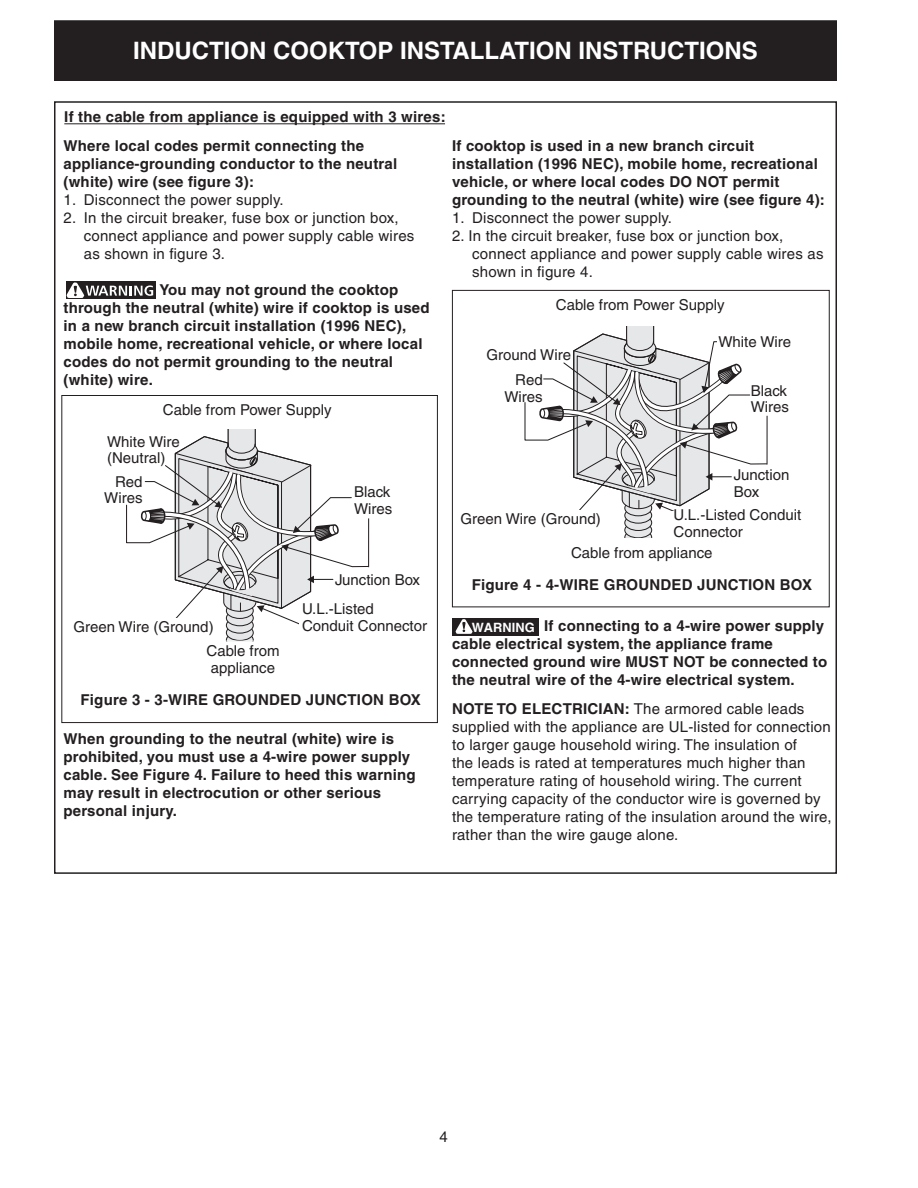
<style>
.page{position:relative;width:918px;height:1188px;background:#fff}
.page>*{position:absolute;margin:0;border:0;box-sizing:border-box;transform-origin:0 0}
.t1{font:700 24px "Helvetica";color:#fff}
.t2{font:700 15px/18px "Helvetica";letter-spacing:.015em;color:#231f20}
.t3{font:15px/18px "Helvetica";letter-spacing:.015em;color:#231f20}
.s1{font-size:12.9px;color:#fff}
.s2{font-weight:700}
</style>
<div class="page">
<div style="left:55px;top:21px;width:781px;height:59px;background:#231f20"></div>
<div style="left:54px;top:20px;width:783px;height:61px;border:2px solid #231f20"></div>
<svg style="left:153px;top:282px;width:2px;height:17px"></svg>
<svg style="left:66px;top:282px;width:87px;height:17px"></svg>
<hr style="left:64px;top:123px;width:381px;height:1px;background:#231f20">
<svg style="left:126px;top:429px;width:243px;height:212px"></svg>
<div style="left:61px;top:395px;width:377px;height:328px;border:1px solid #231f20"></div>
<div style="left:300px;top:618px;width:32px;height:16px;background:#fff"></div>
<div style="left:148px;top:618px;width:32px;height:16px;background:#fff"></div>
<div style="left:452px;top:618px;width:87px;height:17px;background:#231f20"></div>
<svg style="left:455px;top:619px;width:16px;height:15px"></svg>
<div style="left:452px;top:290px;width:378px;height:317px;border:1px solid #231f20"></div>
<svg style="left:625px;top:532px;width:27px;height:6px"></svg>
<svg style="left:625px;top:522px;width:27px;height:16px"></svg>
<div style="left:625px;top:522px;width:27px;height:16px;border:1px solid #231f20;border-radius:50%"></div>
<div style="left:625px;top:515px;width:27px;height:15px;background:#e6e7e9;border-radius:50%"></div>
<div style="left:625px;top:515px;width:27px;height:16px;border:1px solid #231f20;border-radius:50%"></div>
<svg style="left:524px;top:327px;width:244px;height:197px"></svg>
<div style="left:717px;top:337px;width:32px;height:12px;background:#fff"></div>
<div style="left:668px;top:511px;width:56px;height:18px;background:#fff"></div>
<div style="left:539px;top:510px;width:52px;height:15px;background:#fff"></div>
<h1 class="t1" style="left:133px;top:36px;width:626px">INDUCTION COOKTOP INSTALLATION INSTRUCTIONS</h1>
<p class="t2" style="left:64px;top:108px;width:383px">If the cable from appliance is equipped with 3 wires:</p>
<p class="t2" style="left:64px;top:136px;width:335px">Where local codes permit connecting the appliance-grounding conductor to the neutral (white) wire (see figure 3):</p>
<p class="t3" style="left:64px;top:190px;width:221px">1. Disconnect the power supply.</p>
<p class="t3" style="left:84px;top:208px;width:332px;text-indent:-20px">2. In the circuit breaker, fuse box or junction box, connect appliance and power supply cable wires as shown in figure 3.</p>
<p class="t2" style="left:64px;top:280px;width:368px;text-indent:96px">You may not ground the cooktop through the neutral (white) wire if cooktop is used in a new branch circuit installation (1996 NEC), mobile home, recreational vehicle, or where local codes do not permit grounding to the neutral (white) wire.</p>
<p class="t3" style="left:163px;top:400px;width:170px">Cable from Power Supply</p>
<p class="t3" style="left:107px;top:433px;width:74px;line-height:16.5px">White Wire (Neutral)</p>
<p class="t3" style="left:104px;top:473px;width:40px;line-height:16.5px;text-align:right">Red<br>Wires</p>
<p class="t3" style="left:354px;top:484px;width:40px;line-height:16.5px">Black<br>Wires</p>
<p class="t3" style="left:335px;top:571px;width:87px">Junction Box</p>
<p class="t3" style="left:302px;top:600px;width:73px">U.L.-Listed</p>
<p class="t2" style="left:452px;top:136px;width:374px">If cooktop is used in a new branch circuit installation (1996 NEC), mobile home, recreational vehicle, or where local codes DO NOT permit grounding to the neutral (white) wire (see figure 4):</p>
<p class="t3" style="left:452px;top:208px;width:221px">1. Disconnect the power supply.</p>
<p class="t3" style="left:472px;top:226px;width:353px;text-indent:-20px">2. In the circuit breaker, fuse box or junction box, connect appliance and power supply cable wires as shown in figure 4.</p>
<p class="t3" style="left:556px;top:296px;width:170px">Cable from Power Supply</p>
<p class="t3" style="left:718px;top:332px;width:74px">White Wire</p>
<p class="t3" style="left:487px;top:342px;width:86px;line-height:25.2px;text-align:center">Ground Wire<br>Red</p>
<p class="t3" style="left:504px;top:388px;width:40px">Wires</p>
<p class="t3" style="left:751px;top:382px;width:40px;line-height:16.5px">Black<br>Wires</p>
<p class="t3" style="left:461px;top:510px;width:142px">Green Wire (Ground)</p>
<p class="t3" style="left:734px;top:467px;width:57px;line-height:16.5px">Junction<br>Box</p>
<p class="t3" style="left:674px;top:507px;width:129px;line-height:16.5px">U.L.-Listed Conduit<br>Connector</p>
<p class="t3" style="left:571px;top:543px;width:143px">Cable from appliance</p>
<p class="t2" style="left:472px;top:575px;width:342px">Figure 4 - 4-WIRE GROUNDED JUNCTION BOX</p>
<p class="t3" style="left:73px;top:618px;width:142px">Green Wire (Ground)</p>
<p class="t3" style="left:302px;top:617px;width:127px">Conduit Connector</p>
<p class="t2" style="left:452px;top:617px;width:377px;text-indent:20px"><span class="s1">WARNING</span> If connecting to a 4-wire power supply cable electrical system, the appliance frame connected ground wire MUST NOT be connected to the neutral wire of the 4-wire electrical system.</p>
<p class="t3" style="left:452px;top:700px;width:381px"><span class="s2">NOTE TO ELECTRICIAN:</span> The armored cable leads supplied with the appliance are UL-listed for connection to larger gauge household wiring. The insulation of<br>the leads is rated at temperatures much higher than temperature rating of household wiring. The current carrying capacity of the conductor wire is governed by the temperature rating of the insulation around the wire, rather than the wire gauge alone.</p>
<p class="t3" style="left:207px;top:643px;width:75px;line-height:16.5px">Cable from appliance</p>
<p class="t2" style="left:81px;top:690px;width:342px">Figure 3 - 3-WIRE GROUNDED JUNCTION BOX</p>
<p class="t2" style="left:64px;top:729px;width:354px">When grounding to the neutral (white) wire is prohibited, you must use a 4-wire power supply cable. See Figure 4. Failure to heed this warning may result in electrocution or other serious personal injury.</p>
<p class="t3" style="left:440px;top:1128px;width:10px">4</p>
</div>
